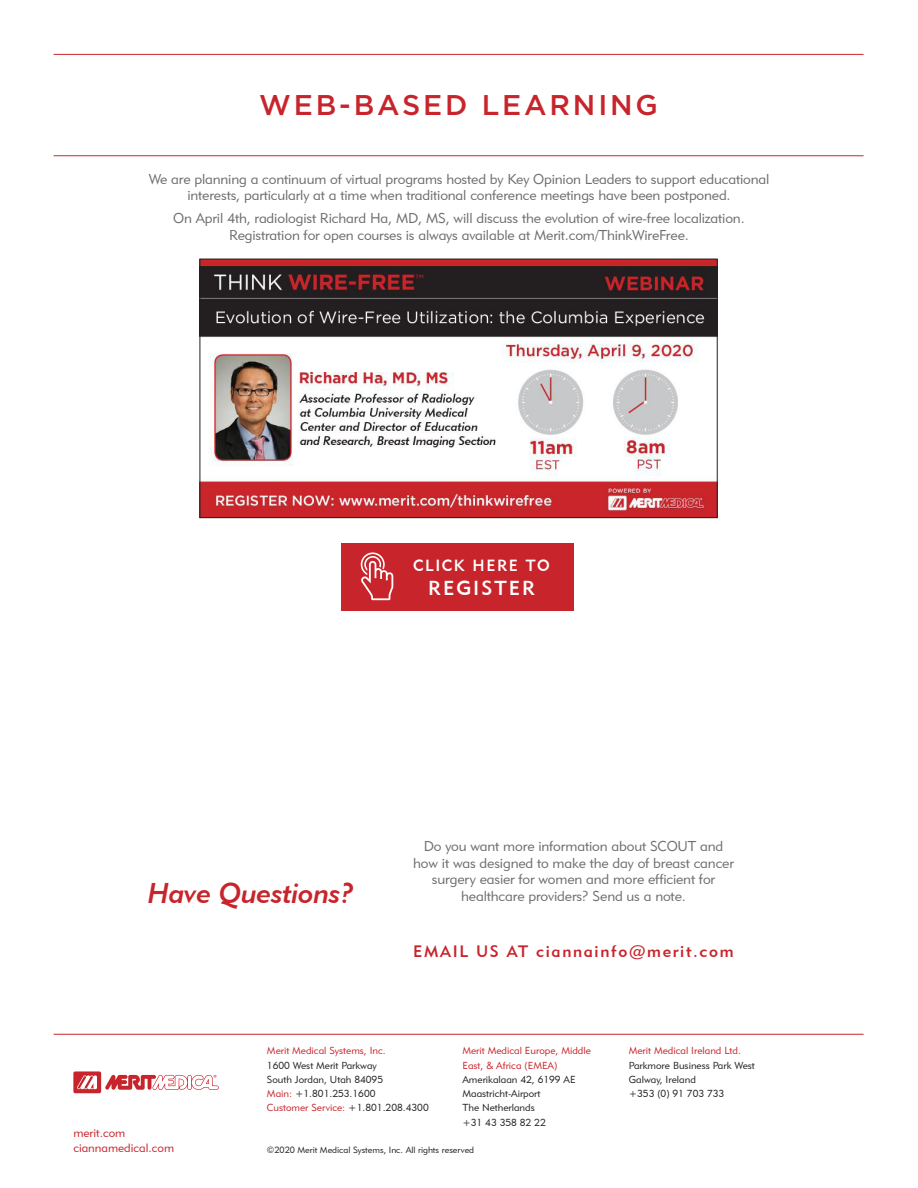
<style>
.page{position:relative;width:918px;height:1188px;background:#fff}
.page>*{position:absolute;margin:0;border:0;box-sizing:border-box;transform-origin:0 0}
.t1{font:500 28.5px "Gotham";letter-spacing:.1em;color:#c8242b}
.t2{font:28.5px "Geometric 415 BT Medium Italic A";letter-spacing:-.005em;color:#c8242b}
.t3{font:20.1px "Geometric 415 BT Medium A";letter-spacing:.1em;color:#fff}
.t4{font:16.5px "Geometric 415 BT Medium A";letter-spacing:.1em;color:#c8242b}
.t5{font:16.2px "Geometric 415 BT Medium A";letter-spacing:.1em;color:#fff}
.t6{font:14.25px/16.5px "Geometric 415 BT Lite A";letter-spacing:-.01em;color:#6c6d70;text-align:center}
.t7{font:12px "Geometric 415 BT Lite A";color:#c8242b}
.t8{font:10.2px/14.2px "Geometric 415 BT Lite A";color:#231f20}
.t9{font:10.2px "Geometric 415 BT Lite A";color:#c8242b}
.t10{font:9px "Geometric 415 BT Lite A";color:#231f20}
.s1{color:#c8242b}
.s2{color:#231f20}
</style>
<div class="page">
<hr style="left:54px;top:54px;width:810px;height:1px;background:#c8242b">
<hr style="left:54px;top:1034px;width:810px;height:1px;background:#c8242b">
<hr style="left:54px;top:155px;width:810px;height:1px;background:#c8242b">
<svg style="left:73px;top:1071px;width:146px;height:22px"></svg>
<img style="left:202px;top:261px;width:514px;height:255px">
<div style="left:200px;top:259px;width:518px;height:259px;border:1px solid #231f20"></div>
<div style="left:341px;top:543px;width:233px;height:68px;background:#c8242b"></div>
<svg style="left:361px;top:552px;width:32px;height:48px"></svg>
<p class="t1" style="left:259px;top:88px;width:400px">WEB-BASED LEARNING</p>
<p class="t6" style="left:149px;top:170px;width:622px">We are planning a continuum of virtual programs hosted by Key Opinion Leaders to support educational interests, particularly at a time when traditional conference meetings have been postponed.</p>
<p class="t6" style="left:173px;top:210px;width:573px">On April 4th, radiologist Richard Ha, MD, MS, will discuss the evolution of wire-free localization.<br>Registration for open courses is always available at Merit.com/ThinkWireFree.</p>
<p class="t5" style="left:413px;top:555px;width:138px">CLICK HERE TO</p>
<p class="t3" style="left:428px;top:576px;width:108px">REGISTER</p>
<p class="t2" style="left:148px;top:875px;width:208px">Have Questions?</p>
<p class="t6" style="left:413px;top:838px;width:322px">Do you want more information about SCOUT and how it was designed to make the day of breast cancer surgery easier for women and more efficient for healthcare providers? Send us a note.</p>
<p class="t4" style="left:413px;top:941px;width:322px">EMAIL US AT ciannainfo@merit.com</p>
<p class="t7" style="left:73px;top:1126px;width:53px">merit.com</p>
<p class="t7" style="left:73px;top:1140px;width:102px">ciannamedical.com</p>
<p class="t9" style="left:267px;top:1045px;width:120px">Merit Medical Systems, Inc.</p>
<p class="t8" style="left:267px;top:1058px;width:112px">1600 West Merit Parkway</p>
<p class="t8" style="left:267px;top:1072px;width:118px">South Jordan, Utah 84095</p>
<p class="t8" style="left:267px;top:1086px;width:110px"><span class="s1">Main:</span> +1.801.253.1600</p>
<p class="t9" style="left:267px;top:1102px;width:163px">Customer Service: <span class="s2">+1.801.208.4300</span></p>
<p class="t9" style="left:462px;top:1045px;width:130px">Merit Medical Europe, Middle</p>
<p class="t9" style="left:462px;top:1059px;width:97px">East, &amp; Africa (EMEA)</p>
<p class="t8" style="left:462px;top:1072px;width:115px">Amerikalaan 42, 6199 AE</p>
<p class="t8" style="left:462px;top:1086px;width:80px">Maastricht-Airport<br>The Netherlands</p>
<p class="t8" style="left:462px;top:1115px;width:85px">+31 43 358 82 22</p>
<p class="t10" style="left:267px;top:1144px;width:209px">©2020 Merit Medical Systems, Inc. All rights reserved</p>
<p class="t9" style="left:629px;top:1045px;width:114px">Merit Medical Ireland Ltd.</p>
<p class="t8" style="left:629px;top:1058px;width:128px">Parkmore Business Park West</p>
<p class="t8" style="left:629px;top:1072px;width:69px">Galway, Ireland</p>
<p class="t8" style="left:629px;top:1086px;width:97px">+353 (0) 91 703 733</p>
</div>
